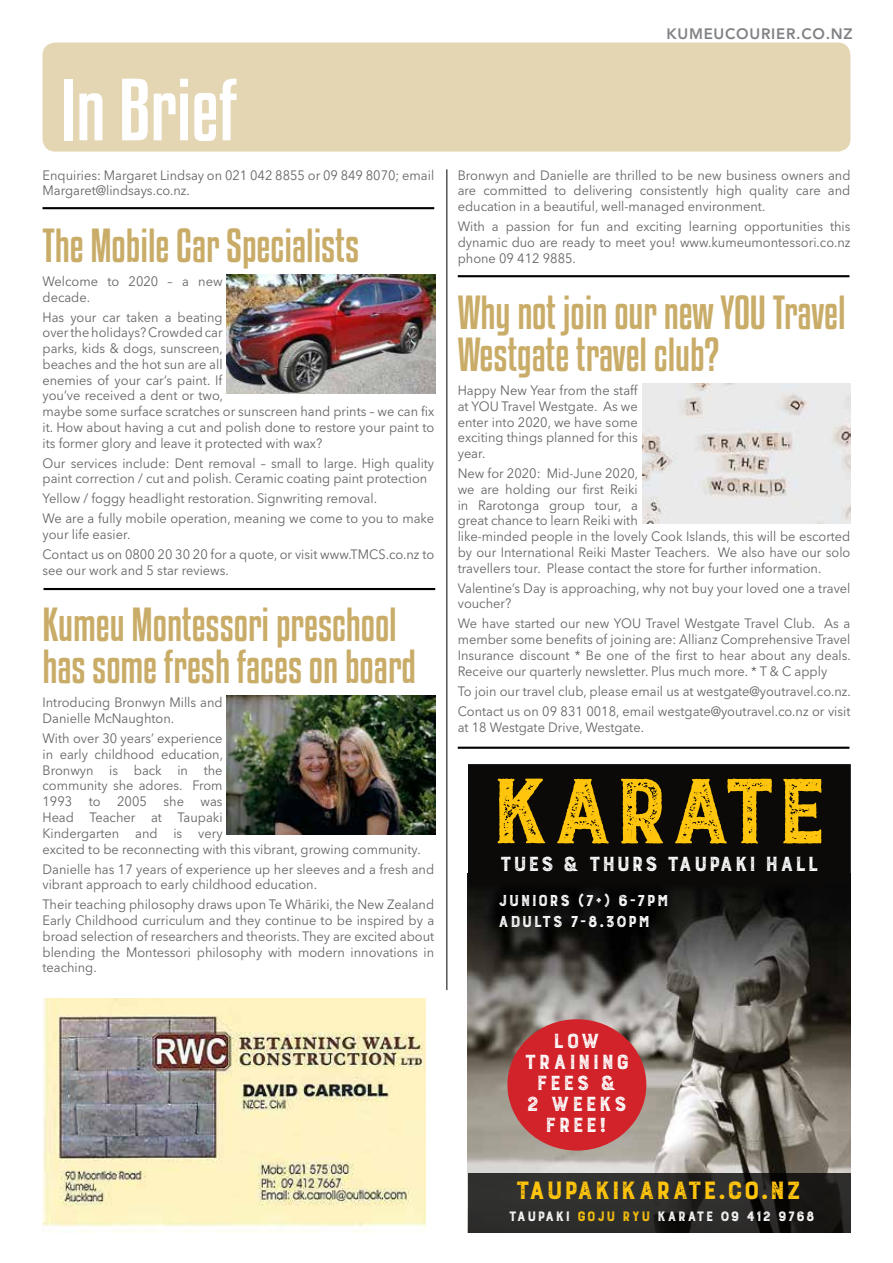
<style>
.page{position:relative;width:893px;height:1263px;background:#fff}
.page>*{position:absolute;margin:0;border:0;box-sizing:border-box;transform-origin:0 0}
.t1{font:78px "Kenyan Coffee Rg";color:#fff}
.t2{font:42px/42px "Kenyan Coffee Rg";color:#c9ac68;scale:.95 1}
.t3{font:700 33px "Burford Rustic";letter-spacing:-.02em;color:#ffc40c}
.t4{font:300 27px/21px "Burford Rustic";letter-spacing:.03em;color:#fff;text-align:center}
.t5{font:300 27px "Burford Rustic";color:#fff}
.t6{font:300 21px/21px "Burford Rustic";letter-spacing:.01em;color:#fff}
.t7{font:300 18px "Burford Rustic";letter-spacing:.02em;color:#fff}
.t8{font:800 15px "Avenir LT Std";letter-spacing:.05em;color:#808285}
.t9{font:13.5px/15.8px "Avenir Next LT Pro";color:#636466;scale:.95 1}
.s1{color:#ffc40c}
</style>
<div class="page">
<div style="left:43px;top:43px;width:807px;height:109px;background:#e4d5b3;border-radius:13px"></div>
<hr style="left:446px;top:169px;width:1px;height:821px;background:#000">
<hr style="left:43px;top:207px;width:391px;height:2px;background:#000">
<hr style="left:44px;top:588px;width:391px;height:2px;background:#000">
<img style="left:642px;top:384px;width:208px;height:139px">
<img style="left:227px;top:275px;width:208px;height:119px">
<hr style="left:458px;top:275px;width:391px;height:2px;background:#000">
<img style="left:43px;top:999px;width:382px;height:234px">
<img style="left:227px;top:696px;width:208px;height:139px">
<img style="left:468px;top:901px;width:382px;height:272px">
<div style="left:468px;top:765px;width:382px;height:136px;background:#0b0a09"></div>
<svg style="left:468px;top:1173px;width:382px;height:60px;background:#272725"></svg>
<svg style="left:497px;top:778px;width:325px;height:66px"></svg>
<div style="left:507px;top:1019px;width:139px;height:131px;background:#d2232a;border-radius:50%"></div>
<hr style="left:458px;top:747px;width:391px;height:2px;background:#000">
<h1 class="t1" style="left:60px;top:57px;width:179px">In Brief</h1>
<p class="t9" style="left:43px;top:167px;width:414px">Enquiries: Margaret Lindsay on 021 042 8855 or 09 849 8070; email<br>Margaret@lindsays.co.nz.</p>
<h2 class="t2" style="left:43px;top:222px;width:335px">The Mobile Car Specialists</h2>
<p class="t9" style="left:43px;top:273px;width:191px">Welcome to 2020 – a new decade.</p>
<p class="t9" style="left:43px;top:309px;width:414px">Has your car taken a beating<br>over the holidays? Crowded car<br>parks, kids &amp; dogs, sunscreen,<br>beaches and the hot sun are all<br>enemies of your car’s paint. If<br>you’ve received a dent or two,<br>maybe some surface scratches or sunscreen hand prints – we can fix it. How about having a cut and polish done to restore your paint to its former glory and leave it protected with wax?</p>
<p class="t9" style="left:43px;top:455px;width:414px">Our services include: Dent removal – small to large. High quality paint correction / cut and polish. Ceramic coating paint protection</p>
<p class="t9" style="left:43px;top:489px;width:414px;line-height:20px">Yellow / foggy headlight restoration. Signwriting removal.<br>We are a fully mobile operation, meaning we come to you to make</p>
<p class="t9" style="left:43px;top:524px;width:414px;line-height:20px">your life easier.<br>Contact us on 0800 20 30 20 for a quote, or visit www.TMCS.co.nz to</p>
<p class="t9" style="left:43px;top:562px;width:198px">see our work and 5 star reviews.</p>
<h2 class="t2" style="left:43px;top:602px;width:395px">Kumeu Montessori preschool has some fresh faces on board</h2>
<p class="t9" style="left:43px;top:695px;width:191px">Introducing Bronwyn Mills and<br>Danielle McNaughton.</p>
<p class="t9" style="left:43px;top:730px;width:400px">With over 30 years’ experience<br>in early childhood education,<br>Bronwyn is back in the<br>community she adores. From<br>1993 to 2005 she was<br>Head Teacher at Taupaki<br>Kindergarten and is very<br>excited to be reconnecting with this vibrant, growing community.</p>
<p class="t9" style="left:43px;top:861px;width:414px">Danielle has 17 years of experience up her sleeves and a fresh and vibrant approach to early childhood education.</p>
<p class="t9" style="left:43px;top:897px;width:414px;text-align:justify">Their teaching philosophy draws upon Te Whāriki, the New Zealand Early Childhood curriculum and they continue to be inspired by a broad selection of researchers and theorists. They are excited about blending the Montessori philosophy with modern innovations in teaching.</p>
<p class="t8" style="left:666px;top:25px;width:188px">KUMEUCOURIER.CO.NZ</p>
<p class="t9" style="left:458px;top:167px;width:415px;text-align:justify">Bronwyn and Danielle are thrilled to be new business owners and are committed to delivering consistently high quality care and education in a beautiful, well-managed environment.</p>
<p class="t9" style="left:458px;top:218px;width:415px;text-align:justify">With a passion for fun and exciting learning opportunities this dynamic duo are ready to meet you! www.kumeumontessori.co.nz phone 09 412 9885.</p>
<h2 class="t2" style="left:458px;top:290px;width:410px">Why not join our new YOU Travel<br>Westgate travel club?</h2>
<p class="t9" style="left:458px;top:382px;width:191px;text-align:justify">Happy New Year from the staff at YOU Travel Westgate. As we enter into 2020, we have some exciting things planned for this year.</p>
<p class="t9" style="left:458px;top:465px;width:415px">New for 2020: Mid-June 2020,<br>we are holding our first Reiki<br>in Rarotonga group tour, a<br>great chance to learn Reiki with<br>like-minded people in the lovely Cook Islands, this will be escorted by our International Reiki Master Teachers. We also have our solo travellers tour. Please contact the store for further information.</p>
<p class="t9" style="left:458px;top:580px;width:415px">Valentine’s Day is approaching, why not buy your loved one a travel voucher?</p>
<p class="t9" style="left:458px;top:616px;width:415px;text-align:justify">We have started our new YOU Travel Westgate Travel Club. As a member some benefits of joining are: Allianz Comprehensive Travel Insurance discount * Be one of the first to hear about any deals.<br>Receive our quarterly newsletter. Plus much more. * T &amp; C apply</p>
<p class="t9" style="left:458px;top:681px;width:415px;line-height:20px">To join our travel club, please email us at westgate@youtravel.co.nz.<br>Contact us on 09 831 0018, email westgate@youtravel.co.nz or visit</p>
<p class="t9" style="left:458px;top:719px;width:198px">at 18 Westgate Drive, Westgate.</p>
<h3 class="t5" style="left:499px;top:849px;width:322px">TUES &amp; THURS TAUPAKI HALL</h3>
<h3 class="t6" style="left:497px;top:890px;width:173px">JUNIORS (7+) 6-7PM<br>ADULTS 7-8.30PM</h3>
<h3 class="t4" style="left:523px;top:1031px;width:108px">LOW<br>TRAINING<br>FEES &amp;<br>2 WEEKS<br>FREE!</h3>
<h3 class="t3" style="left:514px;top:1173px;width:289px">taupakikarate.co.nz</h3>
<h3 class="t7" style="left:508px;top:1207px;width:308px">TAUPAKI <span class="s1">GOJU RYU</span> KARATE 09 412 9768</h3>
</div>
